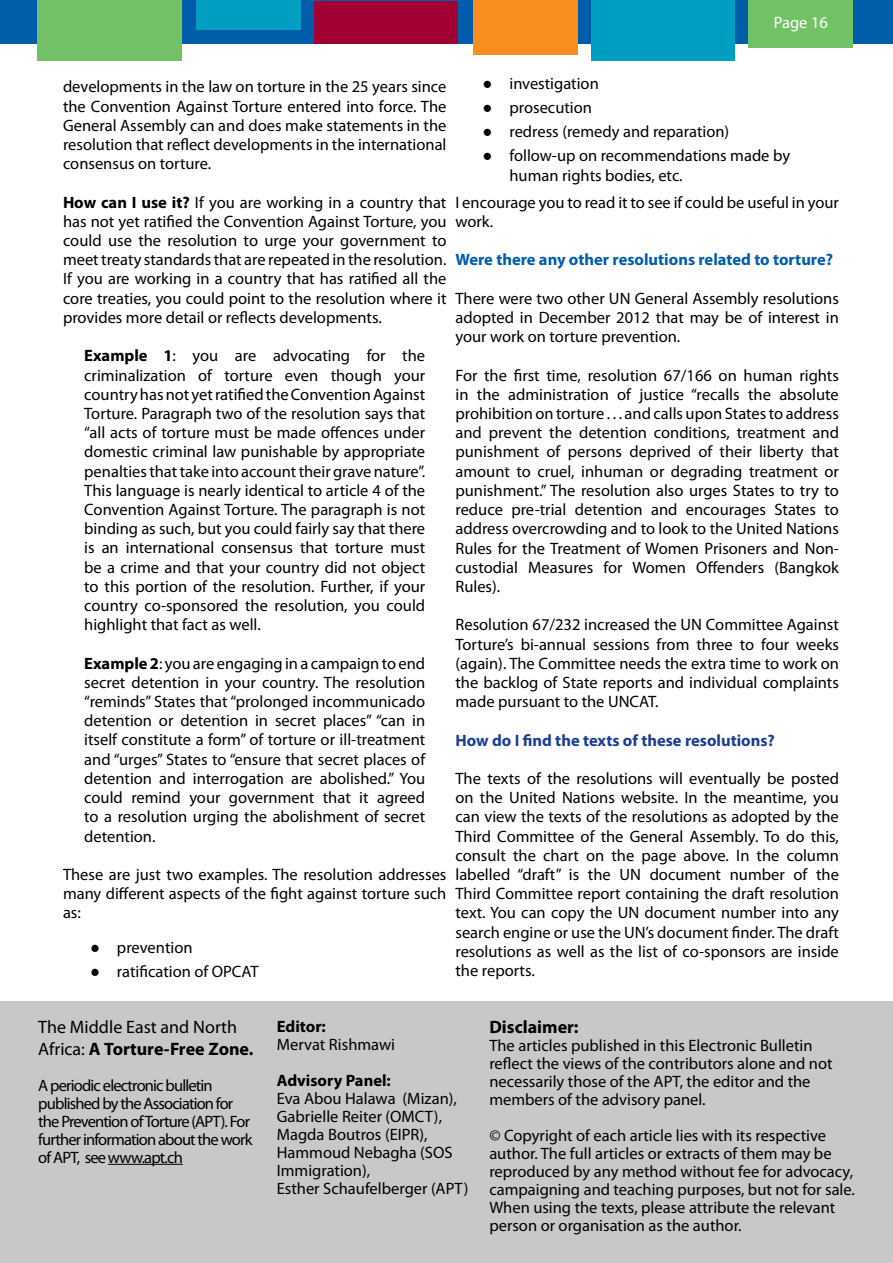
<style>
.page{position:relative;width:893px;height:1263px;background:#fff}
.page>*{position:absolute;margin:0;border:0;box-sizing:border-box;transform-origin:0 0}
.t1{font:18px/21.6px "Myriad Pro";color:#000}
.t2{font:700 18px "Myriad Pro";color:#000}
.t3{font:16.5px/19.2px "Myriad Pro";color:#000;text-align:justify}
.t4{font:16.5px/18px "Myriad Pro";letter-spacing:-.05em;color:#000}
.t5{font:700 16.5px "Myriad Pro";color:#005daa}
.t6{font:700 16.5px "Myriad Pro";color:#1c3f94}
.t7{font:700 16.5px "Myriad Pro";color:#000}
.t8{font:16.5px "Myriad Pro";color:#fff}
.s1{font-weight:700}
.s2{font-family:"Times New Roman"}
</style>
<div class="page">
<div style="left:0;top:1px;width:893px;height:43px;background:#005daa"></div>
<div style="left:38px;top:0;width:144px;height:60px;background:#73c167"></div>
<div style="left:196px;top:0;width:105px;height:29px;background:#009fc2"></div>
<div style="left:315px;top:1px;width:143px;height:43px;background:#a30134"></div>
<div style="left:473px;top:0;width:105px;height:54px;background:#f78e1e"></div>
<div style="left:592px;top:0;width:143px;height:60px;background:#009fc2"></div>
<div style="left:748px;top:0;width:105px;height:47px;background:#73c167"></div>
<div style="left:0;top:1001px;width:893px;height:262px;background:#c7c8ca"></div>
<hr style="left:108px;top:1164px;width:75px;height:1px;background:#000">
<p class="t8" style="left:774px;top:12px;width:56px">Page 16</p>
<p class="t3" style="left:63px;top:77px;width:385px">developments in the law on torture in the 25 years since the Convention Against Torture entered into force. The General Assembly can and does make statements in the resolution that reflect developments in the international consensus on torture.</p>
<p class="t3" style="left:63px;top:192px;width:385px"><span class="s1">How can I use it?</span> If you are working in a country that has not yet ratified the Convention Against Torture, you could use the resolution to urge your government to meet treaty standards that are repeated in the resolution.<br>If you are working in a country that has ratified all the core treaties, you could point to the resolution where it provides more detail or reflects developments.</p>
<p class="t3" style="left:84px;top:346px;width:342px"><span class="s1">Example 1</span>: you are advocating for the criminalization of torture even though your country has not yet ratified the Convention Against Torture. Paragraph two of the resolution says that “all acts of torture must be made offences under domestic criminal law punishable by appropriate penalties that take into account their grave nature”.<br>This language is nearly identical to article 4 of the Convention Against Torture. The paragraph is not binding as such, but you could fairly say that there is an international consensus that torture must be a crime and that your country did not object to this portion of the resolution. Further, if your country co-sponsored the resolution, you could highlight that fact as well.</p>
<p class="t3" style="left:84px;top:653px;width:342px"><span class="s1">Example 2</span>: you are engaging in a campaign to end secret detention in your country. The resolution “reminds” States that “prolonged incommunicado detention or detention in secret places” “can in itself constitute a form” of torture or ill-treatment and “urges” States to “ensure that secret places of detention and interrogation are abolished.” You could remind your government that it agreed to a resolution urging the abolishment of secret detention.</p>
<p class="t3" style="left:63px;top:864px;width:385px">These are just two examples. The resolution addresses many different aspects of the fight against torture such as:</p>
<p class="t3" style="left:90px;top:938px;width:104px"><span class="s2">●</span> prevention</p>
<p class="t3" style="left:90px;top:962px;width:170px"><span class="s2">●</span> ratification of OPCAT</p>
<p class="t3" style="left:482px;top:74px;width:118px"><span class="s2">●</span> investigation</p>
<p class="t3" style="left:482px;top:98px;width:111px"><span class="s2">●</span> prosecution</p>
<p class="t3" style="left:482px;top:122px;width:248px"><span class="s2">●</span> redress (remedy and reparation)</p>
<p class="t3" style="left:509px;top:146px;width:282px;line-height:19.8px;text-indent:-27px"><span class="s2">●</span> follow-up on recommendations made by human rights bodies, etc.</p>
<p class="t3" style="left:455px;top:192px;width:385px">I encourage you to read it to see if could be useful in your work.</p>
<p class="t5" style="left:455px;top:249px;width:379px">Were there any other resolutions related to torture?</p>
<p class="t3" style="left:455px;top:288px;width:385px">There were two other UN General Assembly resolutions adopted in December 2012 that may be of interest in your work on torture prevention.</p>
<p class="t3" style="left:455px;top:365px;width:385px">For the first time, resolution 67/166 on human rights in the administration of justice “recalls the absolute prohibition on torture . . . and calls upon States to address and prevent the detention conditions, treatment and punishment of persons deprived of their liberty that amount to cruel, inhuman or degrading treatment or punishment.” The resolution also urges States to try to reduce pre-trial detention and encourages States to address overcrowding and to look to the United Nations Rules for the Treatment of Women Prisoners and Non&shy;custodial Measures for Women Offenders (Bangkok Rules).</p>
<p class="t3" style="left:455px;top:615px;width:385px">Resolution 67/232 increased the UN Committee Against Torture’s bi-annual sessions from three to four weeks (again). The Committee needs the extra time to work on the backlog of State reports and individual complaints made pursuant to the UNCAT.</p>
<p class="t6" style="left:455px;top:729px;width:321px">How do I find the texts of these resolutions?</p>
<p class="t3" style="left:455px;top:768px;width:385px">The texts of the resolutions will eventually be posted on the United Nations website. In the meantime, you can view the texts of the resolutions as adopted by the Third Committee of the General Assembly. To do this, consult the chart on the page above. In the column labelled “draft” is the UN document number of the Third Committee report containing the draft resolution text. You can copy the UN document number into any search engine or use the UN’s document finder. The draft resolutions as well as the list of co-sponsors are inside the reports.</p>
<p class="t1" style="left:38px;top:1016px;width:217px">The Middle East and North<br>Africa: <span class="s1">A Torture-Free Zone.</span></p>
<p class="t4" style="left:38px;top:1076px;width:216px">A periodic electronic bulletin published by the Association for the Prevention of Torture (APT). For further information about the work of APT, see www.apt.ch</p>
<p class="t7" style="left:277px;top:1015px;width:51px">Editor:</p>
<p class="t3" style="left:277px;top:1034px;width:120px">Mervat Rishmawi</p>
<p class="t7" style="left:277px;top:1069px;width:116px">Advisory Panel:</p>
<p class="t3" style="left:277px;top:1089px;width:193px;line-height:18px;text-align:left">Eva Abou Halawa (Mizan),<br>Gabrielle Reiter (OMCT),<br>Magda Boutros (EIPR),<br>Hammoud Nebagha (SOS<br>Immigration),<br>Esther Schaufelberger (APT)</p>
<p class="t2" style="left:489px;top:1015px;width:91px">Disclaimer:</p>
<p class="t3" style="left:489px;top:1036px;width:345px;line-height:18px;text-align:left">The articles published in this Electronic Bulletin reflect the views of the contributors alone and not necessarily those of the APT, the editor and the members of the advisory panel.</p>
<p class="t3" style="left:489px;top:1126px;width:367px;line-height:18px;text-align:left">© Copyright of each article lies with its respective author. The full articles or extracts of them may be reproduced by any method without fee for advocacy, campaigning and teaching purposes, but not for sale.<br>When using the texts, please attribute the relevant person or organisation as the author.</p>
</div>
